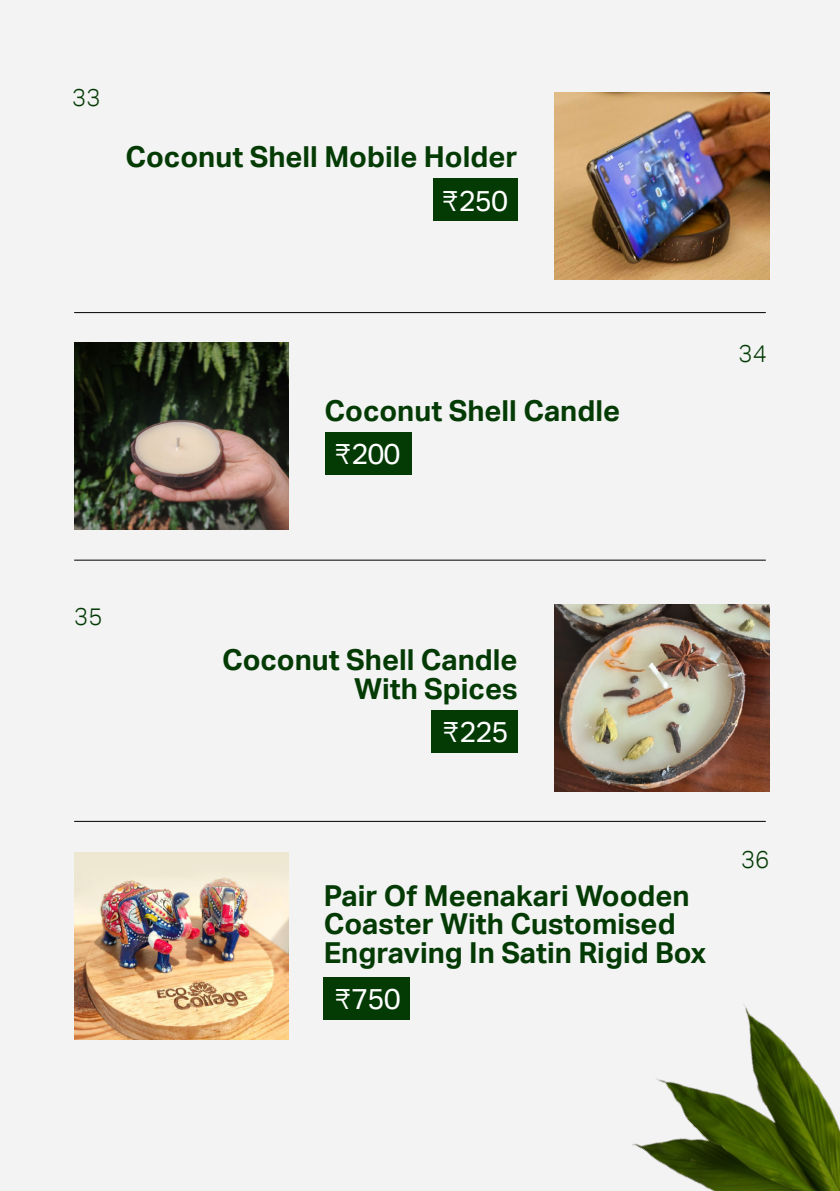
<style>
.page{position:relative;width:840px;height:1191px;background:#fff}
.page>*{position:absolute;margin:0;border:0;box-sizing:border-box;transform-origin:0 0}
.t1{font:700 28.8px/28.6px "Aktiv Grotesk Corp";color:#043b05}
.t2{font:28.8px "Aktiv Grotesk Corp";letter-spacing:-.035em;color:#fff}
.t3{font:300 24px "Aktiv Grotesk Corp";color:#043b05}
.s1{font-family:"Bahnschrift";font-weight:400;font-size:28px;color:#fff}
.s2{font-weight:400;color:#fff}
.s3{font-family:"Bahnschrift";font-size:28px}
</style>
<div class="page">
<div style="left:0;top:0;width:839px;height:1191px;background:#f3f3f3"></div>
<hr style="left:74px;top:312px;width:691px;height:1px;background:#000">
<hr style="left:74px;top:821px;width:691px;height:1px;background:#000">
<img style="left:632px;top:1004px;width:207px;height:187px">
<div style="left:323px;top:977px;width:86px;height:43px;background:#043b05"></div>
<img style="left:74px;top:852px;width:215px;height:187px">
<div style="left:431px;top:709px;width:86px;height:43px;background:#043b05"></div>
<img style="left:554px;top:604px;width:215px;height:187px">
<img style="left:554px;top:92px;width:215px;height:187px">
<div style="left:433px;top:178px;width:84px;height:43px;background:#043b05"></div>
<hr style="left:74px;top:559px;width:691px;height:1px;background:#000">
<div style="left:325px;top:432px;width:86px;height:42px;background:#043b05"></div>
<img style="left:74px;top:343px;width:215px;height:187px">
<p class="t3" style="left:72px;top:83px;width:30px">33</p>
<p class="t1" style="left:441px;top:135px;width:77px;line-height:43.2px;text-indent:-316px">Coconut Shell Mobile Holder <span class="s1">₹</span><span class="s2">250</span></p>
<p class="t1" style="left:334px;top:388px;width:287px;line-height:43.2px;text-indent:-10px">Coconut Shell Candle <span class="s1">₹</span><span class="s2">200</span></p>
<p class="t3" style="left:738px;top:340px;width:30px">34</p>
<p class="t3" style="left:74px;top:602px;width:30px">35</p>
<p class="t1" style="left:222px;top:645px;width:297px;text-align:right">Coconut Shell Candle<br>With Spices</p>
<p class="t2" style="left:442px;top:715px;width:68px"><span class="s3">₹</span>225</p>
<p class="t1" style="left:323px;top:880px;width:384px">Pair Of Meenakari Wooden<br>Coaster With Customised<br>Engraving In Satin Rigid Box</p>
<p class="t2" style="left:334px;top:982px;width:68px"><span class="s3">₹</span>750</p>
<p class="t3" style="left:740px;top:846px;width:30px">36</p>
</div>
